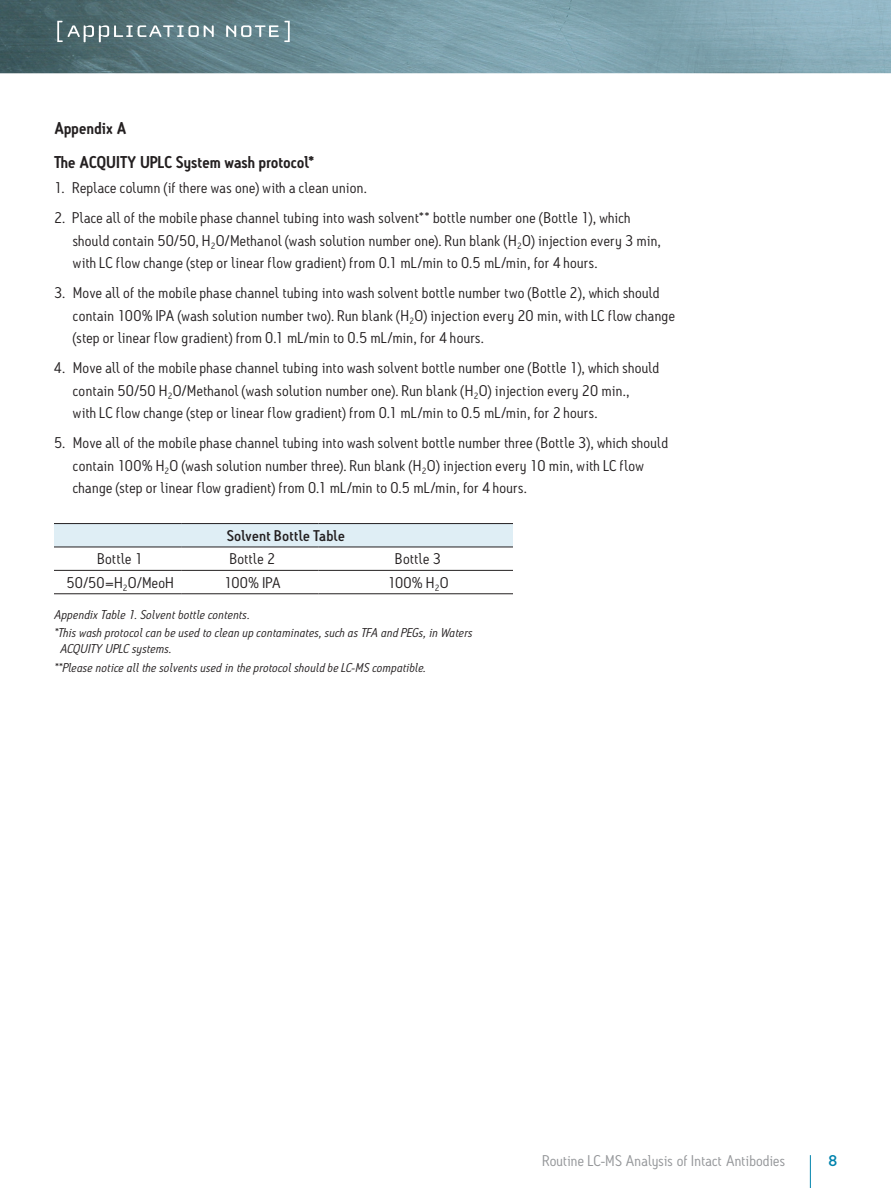
<style>
.page{position:relative;width:891px;height:1188px;background:#fff}
.page>*{position:absolute;margin:0;border:0;box-sizing:border-box;transform-origin:0 0}
.t1{font:600 16.5px/33.8px "Antitled OT";letter-spacing:.015em;color:#231f20}
.t2{font:15px/22.5px "Antitled OT";letter-spacing:.02em;color:#231f20;scale:1.05 1}
.t3{font:15px "Antitled OT";letter-spacing:.01em;color:#939598;scale:1.05 1}
.t4{font:500 15px "Antitled OT";letter-spacing:.005em;color:#231f20;scale:1.05 1}
.t5{font:500 15px "Antitled OT";color:#0083ad;scale:1.05 1}
.t6{font:italic 12.3px/18.8px "Antitled OT";letter-spacing:.02em;color:#231f20;scale:1.05 1}
</style>
<div class="page">
<hr style="left:810px;top:1155px;width:1px;height:33px;background:#0083ad">
<img style="left:0;top:0;width:891px;height:73px">
<svg style="left:57px;top:21px;width:157px;height:21px"></svg>
<svg style="left:226px;top:21px;width:64px;height:21px"></svg>
<div style="left:54px;top:524px;width:459px;height:23px;background:#dfeef5"></div>
<hr style="left:54px;top:547px;width:128px;height:1px;background:#231f20">
<hr style="left:182px;top:547px;width:137px;height:1px;background:#231f20">
<hr style="left:319px;top:547px;width:194px;height:1px;background:#231f20">
<hr style="left:54px;top:570px;width:128px;height:1px;background:#231f20">
<hr style="left:182px;top:570px;width:137px;height:1px;background:#231f20">
<hr style="left:319px;top:570px;width:194px;height:1px;background:#231f20">
<hr style="left:54px;top:594px;width:128px;height:1px;background:#231f20">
<hr style="left:182px;top:594px;width:137px;height:1px;background:#231f20">
<hr style="left:319px;top:594px;width:194px;height:1px;background:#231f20">
<hr style="left:54px;top:523px;width:128px;height:1px;background:#231f20">
<hr style="left:182px;top:523px;width:137px;height:1px;background:#231f20">
<hr style="left:319px;top:523px;width:194px;height:1px;background:#231f20">
<p class="t1" style="left:54px;top:111px;width:262px">Appendix A<br>The ACQUITY UPLC System wash protocol*</p>
<p class="t2" style="left:54px;top:177px;width:300px">1. Replace column (if there was one) with a clean union.</p>
<p class="t2" style="left:73px;top:207px;width:561px;text-indent:-19px">2. Place all of the mobile phase channel tubing into wash solvent** bottle number one (Bottle 1), which should contain 50/50, H<sub>2</sub>O/Methanol (wash solution number one). Run blank (H<sub>2</sub>O) injection every 3 min, with LC flow change (step or linear flow gradient) from 0.1 mL/min to 0.5 mL/min, for 4 hours.</p>
<p class="t2" style="left:73px;top:282px;width:575px;text-indent:-19px">3. Move all of the mobile phase channel tubing into wash solvent bottle number two (Bottle 2), which should contain 100% IPA (wash solution number two). Run blank (H<sub>2</sub>O) injection every 20 min, with LC flow change (step or linear flow gradient) from 0.1 mL/min to 0.5 mL/min, for 4 hours.</p>
<p class="t2" style="left:73px;top:357px;width:560px;text-indent:-19px">4. Move all of the mobile phase channel tubing into wash solvent bottle number one (Bottle 1), which should contain 50/50 H<sub>2</sub>O/Methanol (wash solution number one). Run blank (H<sub>2</sub>O) injection every 20 min.,<br>with LC flow change (step or linear flow gradient) from 0.1 mL/min to 0.5 mL/min, for 2 hours.</p>
<p class="t2" style="left:73px;top:432px;width:568px;text-indent:-19px">5. Move all of the mobile phase channel tubing into wash solvent bottle number three (Bottle 3), which should contain 100% H<sub>2</sub>O (wash solution number three). Run blank (H<sub>2</sub>O) injection every 10 min, with LC flow change (step or linear flow gradient) from 0.1 mL/min to 0.5 mL/min, for 4 hours.</p>
<p class="t4" style="left:227px;top:527px;width:114px">Solvent Bottle Table</p>
<p class="t2" style="left:97px;top:548px;width:45px">Bottle 1</p>
<p class="t2" style="left:230px;top:548px;width:45px">Bottle 2</p>
<p class="t2" style="left:395px;top:548px;width:45px">Bottle 3</p>
<p class="t2" style="left:67px;top:571px;width:104px">50/50=H<sub>2</sub>O/MeoH</p>
<p class="t2" style="left:224px;top:571px;width:56px">100% IPA</p>
<p class="t2" style="left:388px;top:571px;width:59px">100% H<sub>2</sub>O</p>
<p class="t6" style="left:54px;top:605px;width:400px">Appendix Table 1. Solvent bottle contents.<br>*This wash protocol can be used to clean up contaminates, such as TFA and PEGs, in Waters</p>
<p class="t6" style="left:54px;top:639px;width:356px;text-indent:6px">ACQUITY UPLC systems.<br>**Please notice all the solvents used in the protocol should be LC-MS compatible.</p>
<p class="t3" style="left:543px;top:1151px;width:232px">Routine LC-MS Analysis of Intact Antibodies</p>
<p class="t5" style="left:829px;top:1151px;width:10px">8</p>
</div>
